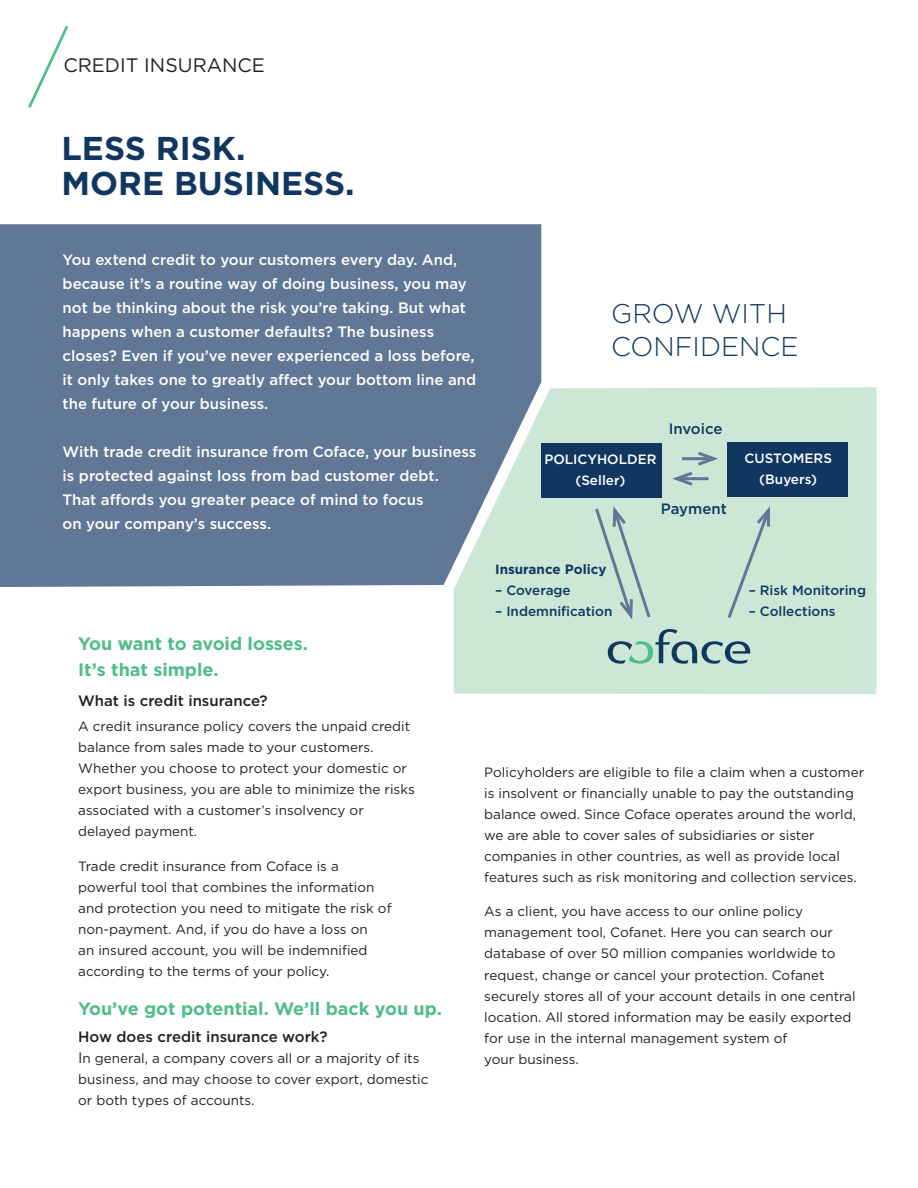
<style>
.page{position:relative;width:918px;height:1188px;background:#fff}
.page>*{position:absolute;margin:0;border:0;box-sizing:border-box;transform-origin:0 0}
.t1{font:700 33px "Gotham";color:#113761}
.t2{font:300 27px/33px "Gotham";color:#113761}
.t3{font:19.5px "Gotham";color:#231f20}
.t4{font:700 18px "Gotham";color:#50bd88}
.t5{font:500 15px/24px "Gotham";color:#fff}
.t6{font:500 15px "Gotham";color:#231f20}
.t7{font:500 15px "Gotham";color:#113761}
.t8{font:13.5px/21px "Gotham";color:#231f20}
.t9{font:500 13.5px "Gotham";color:#113761}
.t10{font:500 13.5px "Gotham";color:#fff}
.t11{font:700 13.5px "Gotham";color:#113761}
.s1{font-size:15px}
</style>
<div class="page">
<div style="left:454px;top:387px;width:422px;height:307px;background:#cce7d6"></div>
<div style="left:727px;top:443px;width:121px;height:54px;background:#113761"></div>
<svg style="left:28px;top:26px;width:41px;height:82px"></svg>
<div style="left:0;top:224px;width:541px;height:363px;background:#607896"></div>
<div style="left:541px;top:443px;width:121px;height:55px;background:#113761"></div>
<svg style="left:668px;top:449px;width:55px;height:39px;background:#bad4cb"></svg>
<svg style="left:593px;top:502px;width:179px;height:162px;background:#bfdbce"></svg>
<p class="t3" style="left:63px;top:53px;width:203px">CREDIT INSURANCE</p>
<p class="t1" style="left:62px;top:128px;width:185px">LESS RISK.</p>
<p class="t1" style="left:62px;top:163px;width:295px">MORE BUSINESS.</p>
<p class="t5" style="left:63px;top:248px;width:415px">You extend credit to your customers every day. And, because it’s a routine way of doing business, you may not be thinking about the risk you’re taking. But what happens when a customer defaults? The business closes? Even if you’ve never experienced a loss before, it only takes one to greatly affect your bottom line and the future of your business.</p>
<p class="t5" style="left:63px;top:440px;width:415px">With trade credit insurance from Coface, your business is protected against loss from bad customer debt.<br>That affords you greater peace of mind to focus</p>
<p class="t5" style="left:63px;top:512px;width:210px">on your company’s success.</p>
<p class="t2" style="left:611px;top:296px;width:189px">GROW WITH<br>CONFIDENCE</p>
<p class="t10" style="left:544px;top:451px;width:114px">POLICYHOLDER</p>
<p class="t10" style="left:575px;top:472px;width:52px">(Seller)</p>
<p class="t7" style="left:669px;top:420px;width:55px">Invoice</p>
<p class="t7" style="left:661px;top:500px;width:68px">Payment</p>
<p class="t10" style="left:744px;top:450px;width:89px">CUSTOMERS</p>
<p class="t10" style="left:759px;top:471px;width:59px">(Buyers)</p>
<p class="t4" style="left:78px;top:633px;width:231px">You want to avoid losses.</p>
<p class="t4" style="left:78px;top:658px;width:142px">It’s that simple.</p>
<p class="t6" style="left:78px;top:692px;width:191px">What is credit insurance?</p>
<p class="t8" style="left:78px;top:716px;width:333px">A credit insurance policy covers the unpaid credit balance from sales made to your customers.</p>
<p class="t8" style="left:78px;top:758px;width:330px">Whether you choose to protect your domestic or</p>
<p class="t8" style="left:78px;top:779px;width:338px">export business, you are able to minimize the risks associated with a customer’s insolvency or</p>
<p class="t8" style="left:78px;top:821px;width:121px">delayed payment.</p>
<p class="t8" style="left:78px;top:855px;width:262px">Trade credit insurance from Coface is a</p>
<p class="t8" style="left:78px;top:876px;width:298px">powerful tool that combines the information</p>
<p class="t8" style="left:78px;top:897px;width:315px">and protection you need to mitigate the risk of</p>
<p class="t8" style="left:78px;top:918px;width:291px">non-payment. And, if you do have a loss on</p>
<p class="t8" style="left:78px;top:939px;width:291px">an insured account, you will be indemnified</p>
<p class="t8" style="left:78px;top:960px;width:253px">according to the terms of your policy.</p>
<p class="t4" style="left:78px;top:998px;width:365px">You’ve got potential. We’ll back you up.</p>
<p class="t6" style="left:78px;top:1028px;width:251px">How does credit insurance work?</p>
<p class="t8" style="left:78px;top:1048px;width:352px"><span class="s1">I</span>n general, a company covers all or a majority of its business, and may choose to cover export, domestic</p>
<p class="t8" style="left:78px;top:1090px;width:178px">or both types of accounts.</p>
<p class="t11" style="left:495px;top:561px;width:113px">Insurance Policy</p>
<p class="t9" style="left:495px;top:582px;width:77px">– Coverage</p>
<p class="t9" style="left:495px;top:603px;width:119px">– Indemnification</p>
<p class="t9" style="left:749px;top:582px;width:119px">– Risk Monitoring</p>
<p class="t9" style="left:749px;top:603px;width:88px">– Collections</p>
<p class="t8" style="left:484px;top:762px;width:381px">Policyholders are eligible to file a claim when a customer is insolvent or financially unable to pay the outstanding balance owed. Since Coface operates around the world, we are able to cover sales of subsidiaries or sister companies in other countries, as well as provide local features such as risk monitoring and collection services.</p>
<p class="t8" style="left:484px;top:901px;width:373px">As a client, you have access to our online policy management tool, Cofanet. Here you can search our database of over 50 million companies worldwide to request, change or cancel your protection. Cofanet securely stores all of your account details in one central location. All stored information may be easily exported for use in the internal management system of</p>
<p class="t8" style="left:484px;top:1048px;width:96px">your business.</p>
</div>
